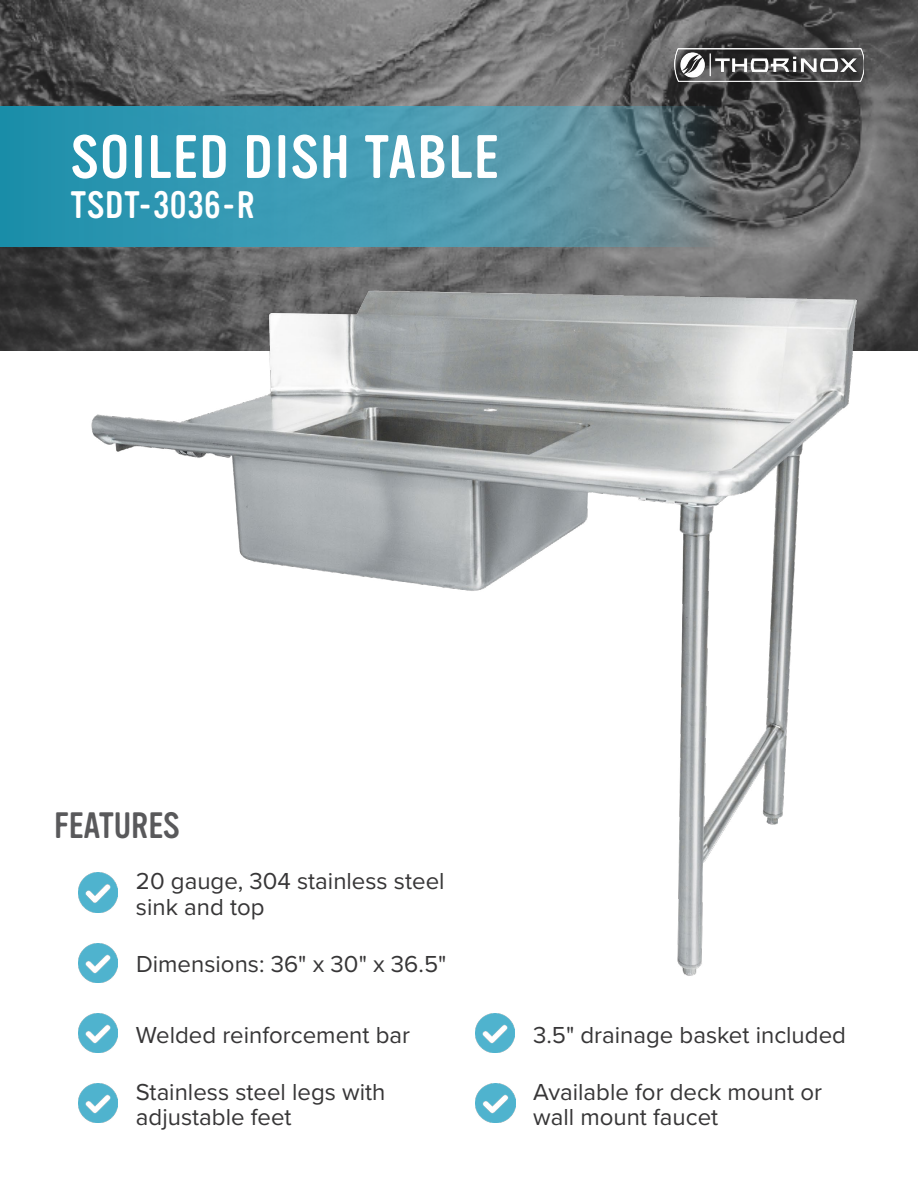
<style>
.page{position:relative;width:918px;height:1188px;background:#fff}
.page>*{position:absolute;margin:0;border:0;box-sizing:border-box;transform-origin:0 0}
.t1{font:60px "Vinyl OT";letter-spacing:.025em;color:#fff}
.t2{font:37.5px "Vinyl OT";letter-spacing:.025em;color:#fff}
.t3{font:36px "Vinyl OT";color:#59595b}
.t4{font:24px/25.5px "Proxima Nova";color:#373637}
</style>
<div class="page">
<svg style="left:0;top:0;width:918px;height:351px;background:#636263"></svg>
<img style="left:674px;top:49px;width:190px;height:32px">
<svg style="left:0;top:106px;width:717px;height:140px;background:#4493a8"></svg>
<img style="left:79px;top:1013px;width:39px;height:40px">
<img style="left:79px;top:1084px;width:39px;height:39px">
<img style="left:476px;top:1013px;width:39px;height:40px">
<img style="left:476px;top:1084px;width:39px;height:39px">
<img style="left:77px;top:277px;width:799px;height:706px">
<h1 class="t1" style="left:71px;top:124px;width:429px">SOILED DISH TABLE</h1>
<h2 class="t2" style="left:71px;top:184px;width:185px">TSDT-3036-R</h2>
<h3 class="t3" style="left:54px;top:806px;width:127px">FEATURES</h3>
<p class="t4" style="left:136px;top:867px;width:310px">20 gauge, 304 stainless steel sink and top</p>
<p class="t4" style="left:136px;top:950px;width:312px">Dimensions: 36" x 30" x 36.5"</p>
<p class="t4" style="left:136px;top:1021px;width:276px">Welded reinforcement bar</p>
<p class="t4" style="left:136px;top:1078px;width:251px">Stainless steel legs with adjustable feet</p>
<p class="t4" style="left:533px;top:1021px;width:314px">3.5" drainage basket included</p>
<p class="t4" style="left:533px;top:1078px;width:290px">Available for deck mount or wall mount faucet</p>
</div>
